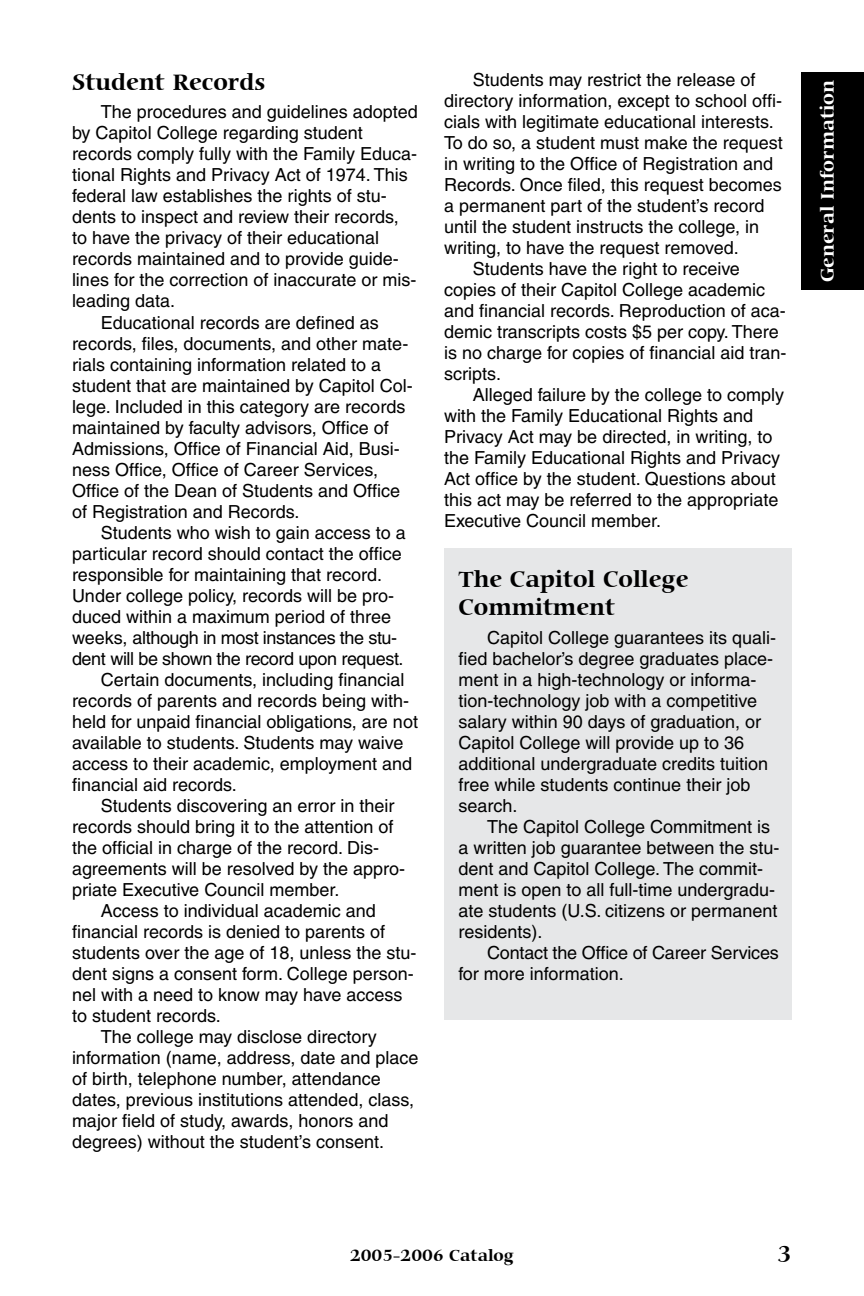
<style>
.page{position:relative;width:864px;height:1296px;background:#fff}
.page>*{position:absolute;margin:0;border:0;box-sizing:border-box;transform-origin:0 0}
.t1{font:700 24px/28px "Carmina BT";color:#000}
.t2{font:700 19.6px "Carmina BT";color:#fff}
.t3{font:18px/21px "Helvetica";color:#000}
.t4{font:18px "Helvetica";letter-spacing:-.02em;color:#000}
.t5{font:700 17px "Carmina BT";color:#000}
</style>
<div class="page">
<div style="left:801px;top:72px;width:63px;height:218px;background:#000"></div>
<div style="left:444px;top:548px;width:348px;height:472px;background:#e6e7e8"></div>
<h1 class="t1" style="left:72px;top:69px;width:195px">Student Records</h1>
<p class="t3" style="left:101px;top:102px;width:319px">The procedures and guidelines adopted</p>
<p class="t3" style="left:72px;top:123px;width:292px">by Capitol College regarding student</p>
<p class="t3" style="left:72px;top:144px;width:347px">records comply fully with the Family Educa-</p>
<p class="t3" style="left:72px;top:165px;width:337px">tional Rights and Privacy Act of 1974. This</p>
<p class="t3" style="left:72px;top:186px;width:316px">federal law establishes the rights of stu-</p>
<p class="t3" style="left:72px;top:207px;width:328px">dents to inspect and review their records,</p>
<p class="t3" style="left:72px;top:228px;width:309px">to have the privacy of their educational</p>
<p class="t3" style="left:72px;top:249px;width:328px">records maintained and to provide guide-</p>
<p class="t3" style="left:72px;top:270px;width:346px">lines for the correction of inaccurate or mis-</p>
<p class="t3" style="left:72px;top:291px;width:101px">leading data.</p>
<p class="t3" style="left:101px;top:312px;width:280px">Educational records are defined as</p>
<p class="t3" style="left:72px;top:333px;width:338px">records, files, documents, and other mate-</p>
<p class="t3" style="left:72px;top:354px;width:311px">rials containing information related to a</p>
<p class="t3" style="left:72px;top:375px;width:342px">student that are maintained by Capitol Col-</p>
<p class="t3" style="left:72px;top:396px;width:335px">lege. Included in this category are records</p>
<p class="t3" style="left:72px;top:417px;width:318px">maintained by faculty advisors, Office of</p>
<p class="t3" style="left:72px;top:438px;width:329px">Admissions, Office of Financial Aid, Busi-</p>
<p class="t3" style="left:72px;top:459px;width:308px">ness Office, Office of Career Services,</p>
<p class="t3" style="left:72px;top:480px;width:330px">Office of the Dean of Students and Office</p>
<p class="t3" style="left:72px;top:501px;width:226px">of Registration and Records.</p>
<p class="t3" style="left:101px;top:522px;width:307px">Students who wish to gain access to a</p>
<p class="t3" style="left:72px;top:543px;width:331px">particular record should contact the office</p>
<p class="t3" style="left:72px;top:564px;width:309px">responsible for maintaining that record.</p>
<p class="t3" style="left:72px;top:585px;width:324px">Under college policy, records will be pro-</p>
<p class="t3" style="left:72px;top:606px;width:321px">duced within a maximum period of three</p>
<p class="t4" style="left:72px;top:627px;width:327px">weeks, although in most instances the stu-</p>
<p class="t4" style="left:72px;top:648px;width:330px">dent will be shown the record upon request.</p>
<p class="t3" style="left:101px;top:669px;width:305px">Certain documents, including financial</p>
<p class="t3" style="left:72px;top:690px;width:339px">records of parents and records being with-</p>
<p class="t3" style="left:72px;top:711px;width:348px">held for unpaid financial obligations, are not</p>
<p class="t3" style="left:72px;top:732px;width:333px">available to students. Students may waive</p>
<p class="t3" style="left:72px;top:753px;width:342px">access to their academic, employment and</p>
<p class="t3" style="left:72px;top:774px;width:163px">financial aid records.</p>
<p class="t3" style="left:101px;top:795px;width:295px">Students discovering an error in their</p>
<p class="t3" style="left:72px;top:816px;width:323px">records should bring it to the attention of</p>
<p class="t3" style="left:72px;top:837px;width:309px">the official in charge of the record. Dis-</p>
<p class="t3" style="left:72px;top:858px;width:335px">agreements will be resolved by the appro-</p>
<p class="t3" style="left:72px;top:879px;width:266px">priate Executive Council member.</p>
<p class="t3" style="left:101px;top:900px;width:277px">Access to individual academic and</p>
<p class="t3" style="left:72px;top:921px;width:315px">financial records is denied to parents of</p>
<p class="t3" style="left:72px;top:942px;width:346px">students over the age of 18, unless the stu-</p>
<p class="t3" style="left:72px;top:963px;width:343px">dent signs a consent form. College person-</p>
<p class="t3" style="left:72px;top:984px;width:332px">nel with a need to know may have access</p>
<p class="t3" style="left:72px;top:1005px;width:147px">to student records.</p>
<p class="t3" style="left:101px;top:1026px;width:278px">The college may disclose directory</p>
<p class="t3" style="left:72px;top:1047px;width:348px">information (name, address, date and place</p>
<p class="t3" style="left:72px;top:1068px;width:310px">of birth, telephone number, attendance</p>
<p class="t3" style="left:72px;top:1089px;width:344px">dates, previous institutions attended, class,</p>
<p class="t3" style="left:72px;top:1110px;width:318px">major field of study, awards, honors and</p>
<p class="t3" style="left:72px;top:1131px;width:310px">degrees) without the student’s consent.</p>
<p class="t3" style="left:473px;top:69px;width:284px">Students may restrict the release of</p>
<p class="t3" style="left:444px;top:90px;width:340px">directory information, except to school offi-</p>
<p class="t3" style="left:444px;top:111px;width:328px">cials with legitimate educational interests.</p>
<p class="t3" style="left:444px;top:132px;width:340px">To do so, a student must make the request</p>
<p class="t3" style="left:444px;top:153px;width:331px">in writing to the Office of Registration and</p>
<p class="t3" style="left:444px;top:174px;width:339px">Records. Once filed, this request becomes</p>
<p class="t3" style="left:444px;top:195px;width:322px">a permanent part of the student’s record</p>
<p class="t3" style="left:444px;top:216px;width:317px">until the student instructs the college, in</p>
<p class="t3" style="left:444px;top:237px;width:293px">writing, to have the request removed.</p>
<p class="t3" style="left:473px;top:258px;width:269px">Students have the right to receive</p>
<p class="t3" style="left:444px;top:279px;width:323px">copies of their Capitol College academic</p>
<p class="t3" style="left:444px;top:300px;width:343px">and financial records. Reproduction of aca-</p>
<p class="t3" style="left:444px;top:321px;width:336px">demic transcripts costs $5 per copy. There</p>
<p class="t3" style="left:444px;top:342px;width:344px">is no charge for copies of financial aid tran-</p>
<p class="t3" style="left:444px;top:363px;width:55px">scripts.</p>
<p class="t3" style="left:473px;top:384px;width:313px">Alleged failure by the college to comply</p>
<p class="t3" style="left:444px;top:405px;width:311px">with the Family Educational Rights and</p>
<p class="t3" style="left:444px;top:426px;width:330px">Privacy Act may be directed, in writing, to</p>
<p class="t3" style="left:444px;top:447px;width:338px">the Family Educational Rights and Privacy</p>
<p class="t3" style="left:444px;top:469px;width:333px">Act office by the student. Questions about</p>
<p class="t3" style="left:444px;top:490px;width:336px">this act may be referred to the appropriate</p>
<p class="t3" style="left:444px;top:511px;width:216px">Executive Council member.</p>
<h1 class="t1" style="left:458px;top:566px;width:232px">The Capitol College<br>Commitment</h1>
<p class="t3" style="left:458px;top:627px;width:319px;text-indent:29px">Capitol College guarantees its quali&shy;fied bachelor’s degree graduates place&shy;ment in a high-technology or informa&shy;tion-technology job with a competitive salary within 90 days of graduation, or Capitol College will provide up to 36 additional undergraduate credits tuition free while students continue their job search.</p>
<p class="t3" style="left:458px;top:816px;width:323px;text-indent:29px">The Capitol College Commitment is a written job guarantee between the stu&shy;dent and Capitol College. The commit&shy;ment is open to all full-time undergradu&shy;ate students (U. S. citizens or permanent residents).</p>
<p class="t3" style="left:458px;top:942px;width:322px;text-indent:29px">Contact the Office of Career Services for more information.</p>
<p class="t2" style="left:816px;top:282px;width:204px;rotate:-90deg">General Information</p>
<p class="t5" style="left:350px;top:1245px;width:165px">2005-2006 Catalog</p>
<h1 class="t1" style="left:777px;top:1241px;width:17px">3</h1>
</div>
